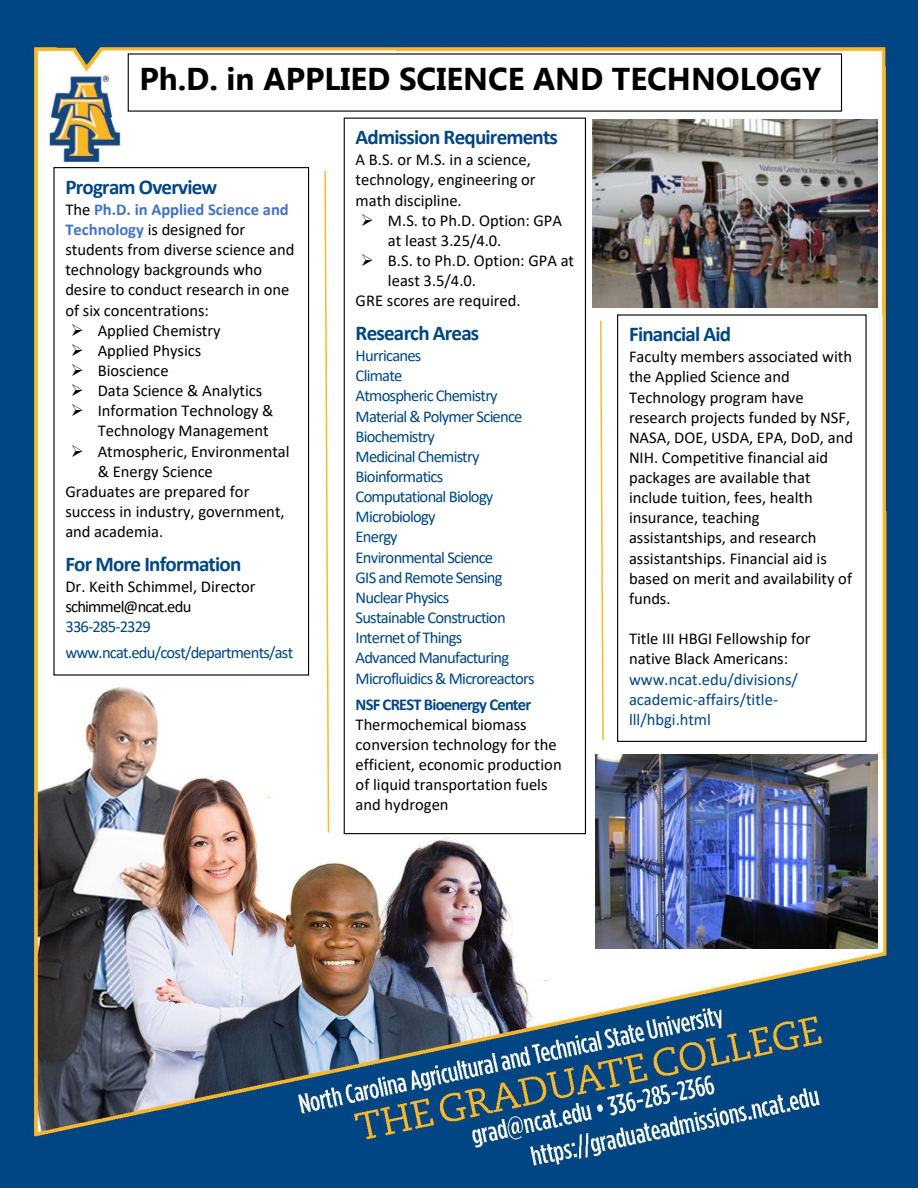
<style>
.page{position:relative;width:918px;height:1188px;background:#fff}
.page>*{position:absolute;margin:0;border:0;box-sizing:border-box;transform-origin:0 0}
.t1{font:700 31.5px "Gadugi";color:#000}
.t2{font:700 21px "Calibri";letter-spacing:-.035em;color:#004684}
.t3{font:16.5px/20.1px "Calibri";color:#000}
.t4{font:16.5px/20.1px "Calibri";letter-spacing:-.045em;color:#004684}
.t5{font:16.5px/20.1px "Calibri";color:#004684}
.t6{font:700 16.5px "Calibri";letter-spacing:-.045em;color:#004684}
.s1{font-weight:700;color:#4472c4}
</style>
<div class="page">
<img style="left:0;top:1px;width:918px;height:1187px">
<div style="left:54px;top:168px;width:255px;height:507px;background:#fff"></div>
<div style="left:53px;top:167px;width:256px;height:509px;border:1px solid #000"></div>
<div style="left:344px;top:118px;width:241px;height:716px;background:#fff"></div>
<div style="left:344px;top:118px;width:242px;height:716px;border:1px solid #000"></div>
<div style="left:618px;top:315px;width:248px;height:426px;background:#fff"></div>
<div style="left:617px;top:314px;width:250px;height:428px;border:1px solid #000"></div>
<svg style="left:324px;top:169px;width:6px;height:665px"></svg>
<svg style="left:599px;top:319px;width:6px;height:423px"></svg>
<div style="left:128px;top:54px;width:714px;height:57px;background:#fff"></div>
<img style="left:593px;top:119px;width:284px;height:189px">
<img style="left:595px;top:755px;width:282px;height:194px">
<p class="t1" style="left:140px;top:56px;width:683px">Ph.D. in APPLIED SCIENCE AND TECHNOLOGY</p>
<p class="t2" style="left:65px;top:178px;width:153px">Program Overview</p>
<p class="t3" style="left:65px;top:201px;width:231px">The <span class="s1">Ph.D. in Applied Science and<br>Technology</span> is designed for students from diverse science and technology backgrounds who desire to conduct research in one of six concentrations:</p>
<p class="t3" style="left:71px;top:322px;width:152px">➢ Applied Chemistry</p>
<p class="t3" style="left:71px;top:342px;width:132px">➢ Applied Physics</p>
<p class="t3" style="left:71px;top:362px;width:99px">➢ Bioscience</p>
<p class="t3" style="left:71px;top:382px;width:193px">➢ Data Science &amp; Analytics</p>
<p class="t3" style="left:98px;top:402px;width:177px;text-indent:-27px">➢ Information Technology &amp;<br>Technology Management</p>
<p class="t3" style="left:98px;top:442px;width:193px;text-indent:-27px">➢ Atmospheric, Environmental &amp; Energy Science</p>
<p class="t3" style="left:65px;top:483px;width:221px">Graduates are prepared for success in industry, government, and academia.</p>
<p class="t2" style="left:65px;top:555px;width:178px">For More Information</p>
<p class="t3" style="left:65px;top:578px;width:192px">Dr. Keith Schimmel, Director schimmel@ncat.edu</p>
<p class="t4" style="left:65px;top:618px;width:87px">336-285-2329</p>
<p class="t4" style="left:65px;top:644px;width:229px">www.ncat.edu/cost/departments/ast</p>
<p class="t2" style="left:356px;top:128px;width:204px">Admission Requirements</p>
<p class="t3" style="left:356px;top:151px;width:182px">A B.S. or M.S. in a science, technology, engineering or math discipline.</p>
<p class="t3" style="left:388px;top:212px;width:176px;text-indent:-27px">➢ M.S. to Ph.D. Option: GPA at least 3.25/4.0.</p>
<p class="t3" style="left:388px;top:252px;width:188px;text-indent:-27px">➢ B.S. to Ph.D. Option: GPA at least 3.5/4.0.</p>
<p class="t3" style="left:356px;top:292px;width:167px">GRE scores are required.</p>
<p class="t2" style="left:356px;top:324px;width:125px">Research Areas</p>
<p class="t4" style="left:356px;top:347px;width:67px">Hurricanes</p>
<p class="t4" style="left:356px;top:367px;width:48px">Climate</p>
<p class="t4" style="left:356px;top:387px;width:144px">Atmospheric Chemistry</p>
<p class="t4" style="left:356px;top:407px;width:168px">Material &amp; Polymer Science</p>
<p class="t4" style="left:356px;top:428px;width:81px">Biochemistry</p>
<p class="t4" style="left:356px;top:448px;width:126px">Medicinal Chemistry</p>
<p class="t4" style="left:356px;top:468px;width:89px">Bioinformatics</p>
<p class="t4" style="left:356px;top:488px;width:139px">Computational Biology<br>Microbiology</p>
<p class="t4" style="left:356px;top:528px;width:44px">Energy</p>
<p class="t4" style="left:356px;top:548px;width:139px">Environmental Science</p>
<p class="t4" style="left:356px;top:569px;width:148px">GIS and Remote Sensing</p>
<p class="t4" style="left:356px;top:589px;width:95px">Nuclear Physics</p>
<p class="t4" style="left:356px;top:609px;width:152px">Sustainable Construction</p>
<p class="t4" style="left:356px;top:629px;width:108px">Internet of Things</p>
<p class="t4" style="left:356px;top:649px;width:155px">Advanced Manufacturing</p>
<p class="t4" style="left:356px;top:669px;width:180px">Microfluidics &amp; Microreactors</p>
<p class="t6" style="left:356px;top:697px;width:177px">NSF CREST Bioenergy Center</p>
<p class="t3" style="left:356px;top:716px;width:208px">Thermochemical biomass conversion technology for the efficient, economic production of liquid transportation fuels and hydrogen</p>
<p class="t2" style="left:629px;top:325px;width:104px">Financial Aid</p>
<p class="t3" style="left:629px;top:348px;width:226px">Faculty members associated with the Applied Science and<br>Technology program have research projects funded by NSF,<br>NASA, DOE, USDA, EPA, DoD, and<br>NIH. Competitive financial aid packages are available that include tuition, fees, health insurance, teaching assistantships, and research assistantships. Financial aid is based on merit and availability of funds.</p>
<p class="t3" style="left:629px;top:630px;width:183px">Title III HBGI Fellowship for native Black Americans:</p>
<p class="t5" style="left:629px;top:670px;width:170px">www.ncat.edu/divisions/</p>
<p class="t5" style="left:629px;top:690px;width:151px">academic-affairs/title&shy;lll/hbgi.html</p>
</div>
